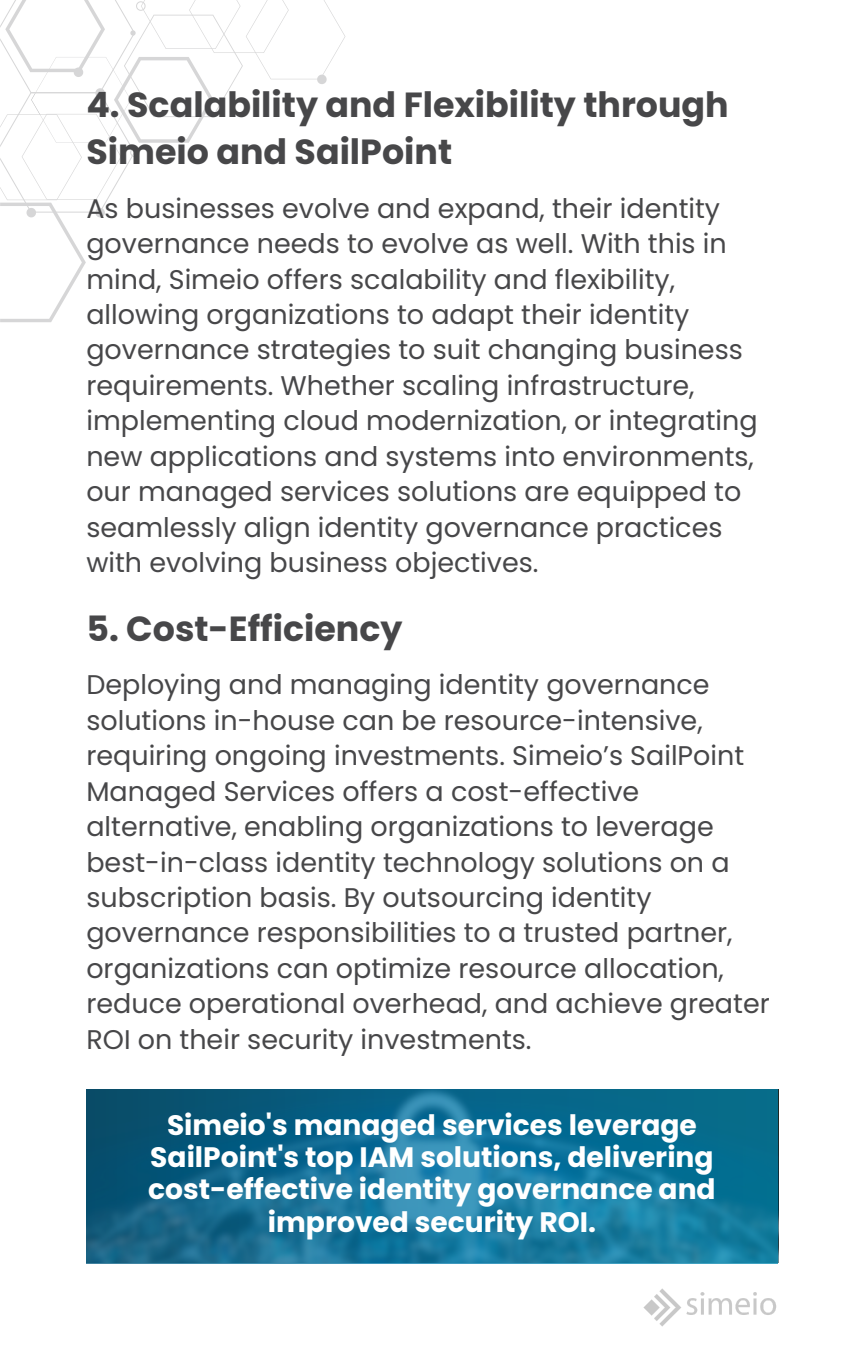
<style>
.page{position:relative;width:864px;height:1350px;background:#fff}
.page>*{position:absolute;margin:0;border:0;box-sizing:border-box;transform-origin:0 0}
.t1{font:700 34.88px/47.2px "Poppins";color:#474749}
.t2{font:700 28.12px/31.9px "Poppins";color:#fff;text-align:center}
.t3{font:27px/35.6px "Poppins";color:#474749}
</style>
<div class="page">
<svg style="left:0;top:0;width:345px;height:322px"></svg>
<img style="left:643px;top:1288px;width:134px;height:39px">
<svg style="left:86px;top:1089px;width:692px;height:175px;background:#126f93"></svg>
<p class="t1" style="left:86px;top:81px;width:644px">4. Scalability and Flexibility through<br>Simeio and SailPoint</p>
<h1 class="t3" style="left:86px;top:190px;width:673px">As businesses evolve and expand, their identity governance needs to evolve as well. With this in mind, Simeio offers scalability and flexibility, allowing organizations to adapt their identity governance strategies to suit changing business requirements. Whether scaling infrastructure, implementing cloud modernization, or integrating new applications and systems into environments, our managed services solutions are equipped to seamlessly align identity governance practices with evolving business objectives.</h1>
<p class="t1" style="left:86px;top:605px;width:318px">5. Cost-Efficiency</p>
<h1 class="t3" style="left:86px;top:667px;width:685px">Deploying and managing identity governance solutions in-house can be resource-intensive, requiring ongoing investments. Simeio’s SailPoint Managed Services offers a cost-effective alternative, enabling organizations to leverage best-in-class identity technology solutions on a subscription basis. By outsourcing identity governance responsibilities to a trusted partner, organizations can optimize resource allocation, reduce operational overhead, and achieve greater ROI on their security investments.</h1>
<h2 class="t2" style="left:148px;top:1110px;width:569px">Simeio's managed services leverage SailPoint's top IAM solutions, delivering cost-effective identity governance and improved security ROI.</h2>
</div>
